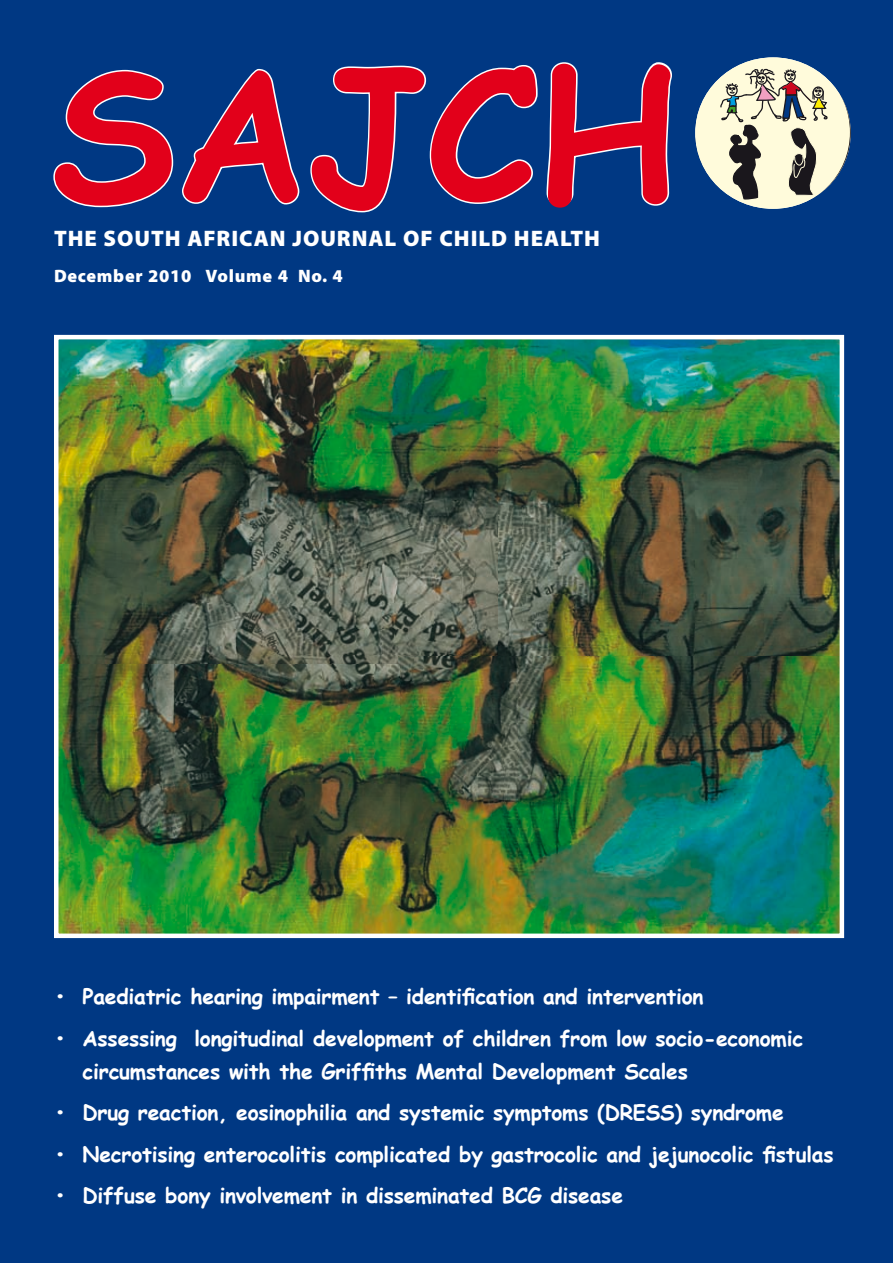
<style>
.page{position:relative;width:893px;height:1263px;background:#003883}
.page>*{position:absolute;margin:0;border:0;box-sizing:border-box;transform-origin:0 0}
.t1{font:700 180px "Comic Sans MS";color:#e2001a}
.t2{font:900 22.5px "Myriad Pro";letter-spacing:.04em;color:#fff}
.t3{font:700 21px/33px "Comic Sans MS";letter-spacing:-.01em;color:#fff}
.t4{font:900 18px "Myriad Pro";letter-spacing:.04em;color:#fff}
</style>
<div class="page">
<svg style="left:53px;top:68px;width:247px;height:140px"></svg>
<svg style="left:310px;top:65px;width:228px;height:148px"></svg>
<svg style="left:546px;top:62px;width:126px;height:144px"></svg>
<svg style="left:695px;top:57px;width:156px;height:152px"></svg>
<img style="left:59px;top:340px;width:439px;height:324px">
<img style="left:498px;top:340px;width:341px;height:316px">
<img style="left:398px;top:656px;width:441px;height:277px">
<img style="left:59px;top:664px;width:340px;height:269px">
<div style="left:54px;top:335px;width:790px;height:603px;border:4px solid #fff"></div>
<h1 class="t1" style="left:51px;top:2px;width:627px">SAJCH</h1>
<p class="t2" style="left:54px;top:223px;width:547px">THE SOUTH AFRICAN JOURNAL OF CHILD HEALTH</p>
<p class="t4" style="left:54px;top:264px;width:290px">December 2010 Volume 4 No. 4</p>
<p class="t3" style="left:54px;top:979px;width:651px">• Paediatric hearing impairment – identification and intervention</p>
<p class="t3" style="left:83px;top:1021px;width:722px;text-indent:-29px">• Assessing longitudinal development of children from low socio-economic circumstances with the Griffiths Mental Development Scales</p>
<p class="t3" style="left:54px;top:1095px;width:731px">• Drug reaction, eosinophilia and systemic symptoms (DRESS) syndrome</p>
<p class="t3" style="left:54px;top:1137px;width:781px">• Necrotising enterocolitis complicated by gastrocolic and jejunocolic fistulas</p>
<p class="t3" style="left:54px;top:1178px;width:570px">• Diffuse bony involvement in disseminated BCG disease</p>
</div>
